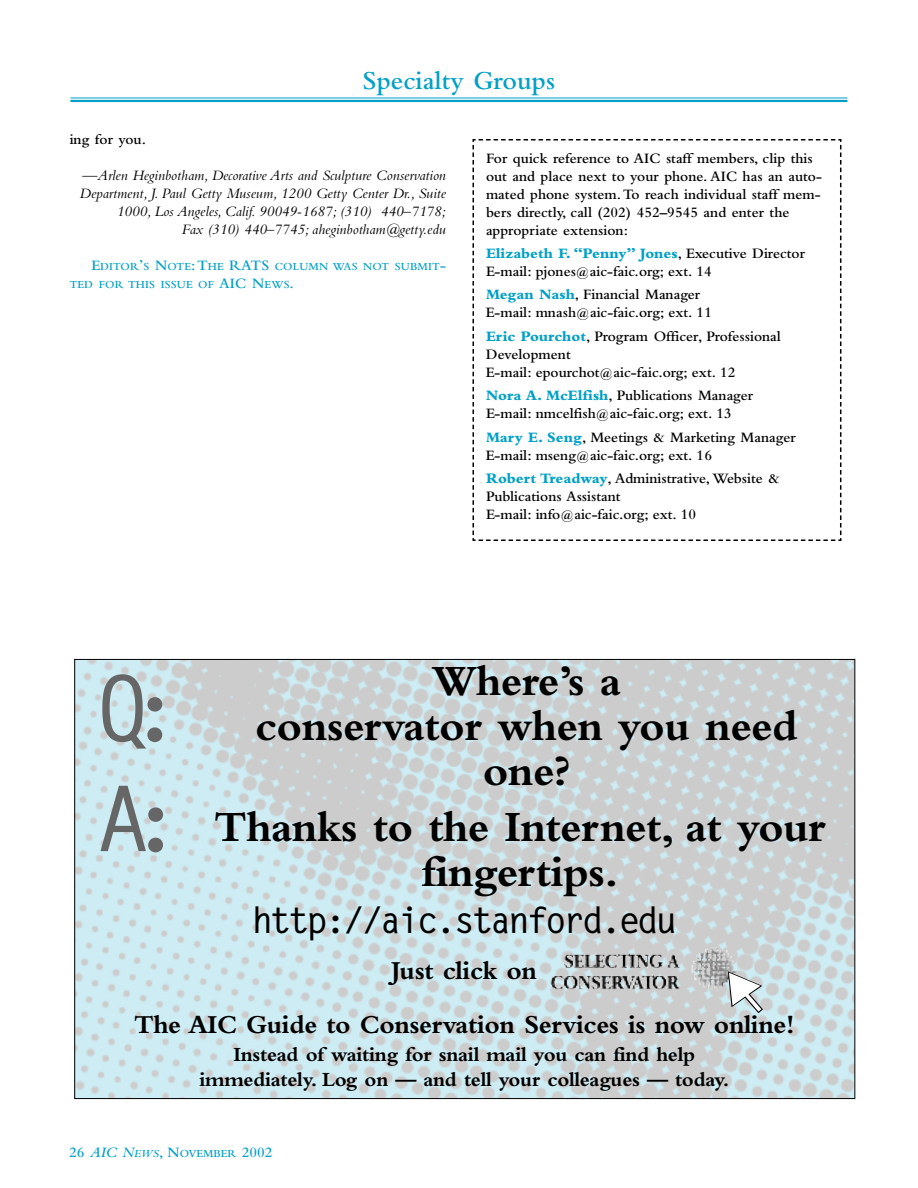
<style>
.page{position:relative;width:918px;height:1188px;background:#fff}
.page>*{position:absolute;margin:0;border:0;box-sizing:border-box;transform-origin:0 0}
.t1{font:700 90px/110.2px "Letter Gothic";color:#666}
.t2{font:700 45px/45px "Bembo";letter-spacing:-.015em;color:#000;text-align:center}
.t3{font:700 36px "Letter Gothic";letter-spacing:-.09em;color:#000}
.t4{font:700 27px/54px "Bembo";letter-spacing:-.015em;color:#000;text-align:center}
.t5{font:600 27px "Bembo";color:#02a0c6}
.t6{font:700 21px/25.2px "Bembo";letter-spacing:-.015em;color:#000;text-align:center}
.t7{font:600 15px/18px "Bembo";color:#000}
.t8{font:italic 15px/18px "Bembo";color:#000;text-align:right}
.t9{font:600 15px "Bembo";color:#02a0c6}
.t10{font:600 11.25px/18px "Bembo";letter-spacing:.015em;color:#02a0c6}
.s1{font-size:15px}
.s2{font-weight:800;color:#02a0c6}
.s3{font-style:italic}
.s4{font-style:italic;font-size:11.25px}
.s5{font-size:11.25px}
</style>
<div class="page">
<hr style="left:70px;top:98px;width:777px;height:1px;background:#02a0c6">
<hr style="left:70px;top:100px;width:777px;height:2px;background:#02a0c6">
<img style="left:77px;top:661px;width:776px;height:436px">
<img style="left:551px;top:953px;width:129px;height:36px">
<svg style="left:728px;top:971px;width:41px;height:49px"></svg>
<svg style="left:472px;top:139px;width:370px;height:402px"></svg>
<h3 class="t5" style="left:363px;top:70px;width:194px">Specialty Groups</h3>
<p class="t7" style="left:70px;top:132px;width:78px">ing for you.</p>
<p class="t8" style="left:80px;top:168px;width:368px">—Arlen Heginbotham, Decorative Arts and Sculpture Conservation Department, J. Paul Getty Museum, 1200 Getty Center Dr., Suite 1000, Los Angeles, Calif. 90049-1687; (310) 440–7178;<br>Fax (310) 440–7745; aheginbotham@getty.edu</p>
<p class="t10" style="left:70px;top:259px;width:378px;text-indent:22px"><span class="s1">E</span>DITOR<span class="s1">’</span>S <span class="s1">N</span>OTE<span class="s1">:T</span>HE <span class="s1">RATS</span> COLUMN WAS NOT SUBMIT<span class="s1">-<br></span>TED FOR THIS ISSUE OF <span class="s1">AIC N</span>EWS<span class="s1">.</span></p>
<p class="t7" style="left:486px;top:150px;width:337px">For quick reference to AIC staff members, clip this out and place next to your phone. AIC has an auto&shy;mated phone system.To reach individual staff mem&shy;bers directly, call (202) 452–9545 and enter the appropriate extension:</p>
<p class="t7" style="left:486px;top:246px;width:321px"><span class="s2">Elizabeth F. “Penny” Jones</span>, Executive Director<br>E-mail: pjones@aic-faic.org; ext. 14</p>
<p class="t7" style="left:486px;top:287px;width:228px"><span class="s2">Megan Nash</span>, Financial Manager<br>E-mail: mnash@aic-faic.org; ext. 11</p>
<p class="t7" style="left:486px;top:328px;width:296px"><span class="s2">Eric Pourchot</span>, Program Officer, Professional<br>Development<br>E-mail: epourchot@aic-faic.org; ext. 12</p>
<p class="t7" style="left:486px;top:388px;width:269px"><span class="s2">Nora A. McElfish</span>, Publications Manager<br>E-mail: nmcelfish@aic-faic.org; ext. 13</p>
<p class="t7" style="left:486px;top:429px;width:311px"><span class="s2">Mary E. Seng</span>, Meetings &amp; Marketing Manager<br>E-mail: mseng@aic-faic.org; ext. 16</p>
<p class="t7" style="left:486px;top:471px;width:295px"><span class="s2">Robert Treadway</span>, Administrative,Website &amp;<br>Publications Assistant<br>E-mail: info@aic-faic.org; ext. 10</p>
<h2 class="t2" style="left:255px;top:663px;width:544px">Where’s a<br>conservator when you need one?</h2>
<h2 class="t2" style="left:214px;top:808px;width:613px">Thanks to the Internet, at your fingertips.</h2>
<h3 class="t3" style="left:252px;top:900px;width:427px">http://aic.stanford.edu</h3>
<h3 class="t4" style="left:134px;top:946px;width:662px">Just click on<br>The AIC Guide to Conservation Services is now online!</h3>
<h3 class="t6" style="left:199px;top:1044px;width:531px">Instead of waiting for snail mail you can find help immediately. Log on — and tell your colleagues — today.</h3>
<h1 class="t1" style="left:95px;top:655px;width:89px">Q:<br>A:</h1>
<p class="t9" style="left:69px;top:1147px;width:205px">26 <span class="s3">AIC N</span><span class="s4">EWS</span>, N<span class="s5">OVEMBER</span> 2002</p>
</div>
